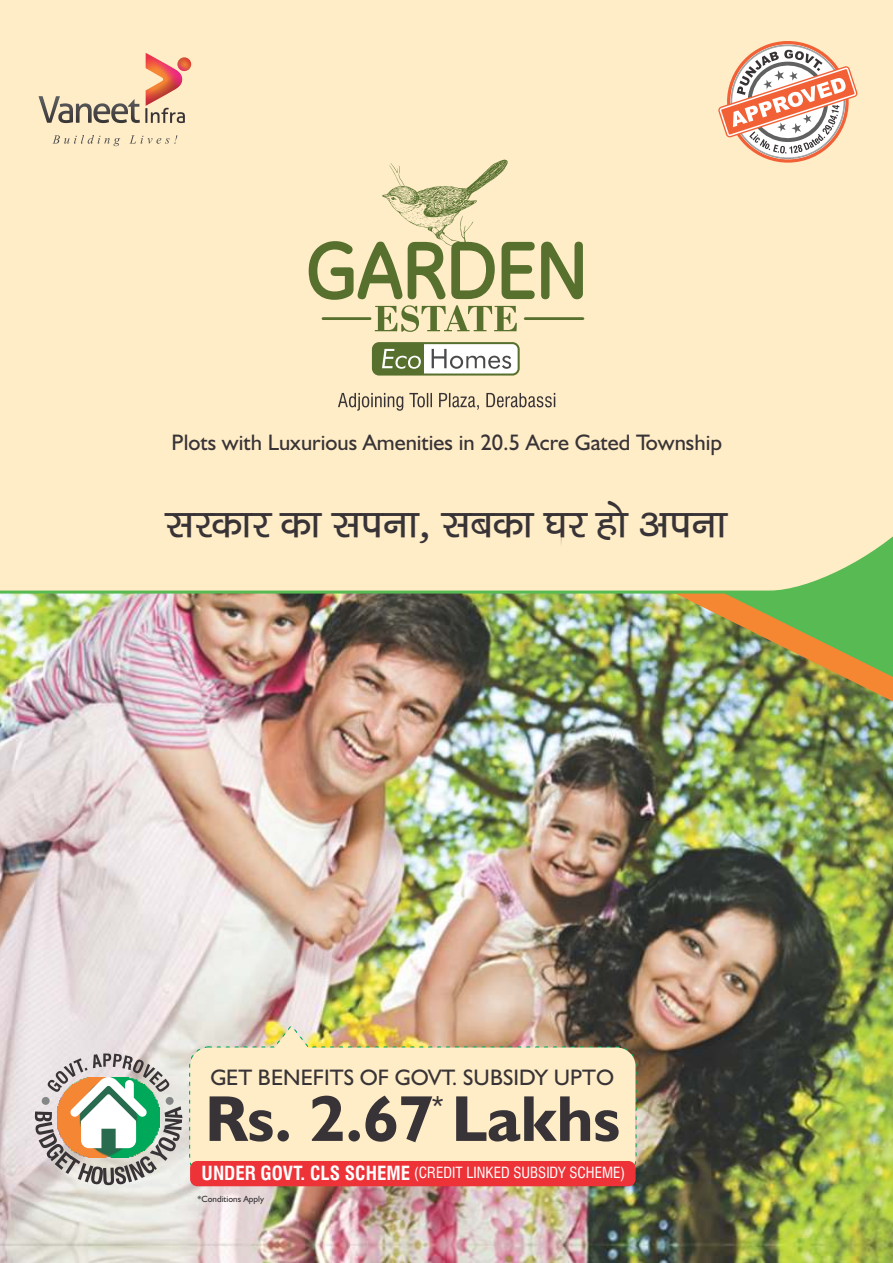
<style>
.page{position:relative;width:893px;height:1263px;background:#fff}
.page>*{position:absolute;margin:0;border:0;box-sizing:border-box;transform-origin:0 0}
.t1{font:700 65.1px "Humanist 521 BT";color:#383336}
.t2{font:700 48.3px "Kruti Dev 040";letter-spacing:-.015em;color:#383336}
.t3{font:condensed 27.9px "Swiss 721 BT";color:#383336}
.t4{font:22.5px "Humanist 521 BT";color:#383336}
.t5{font:condensed 15px "Swiss 721 BT";color:#fff}
.t6{font:9px "Humanist 521 BT";color:#383336}
.s1{font-weight:700;font-size:19.05px}
</style>
<div class="page">
<img style="left:0;top:918px;width:893px;height:345px">
<img style="left:0;top:595px;width:893px;height:312px">
<div style="left:0;top:0;width:893px;height:595px;background:#ffedc7"></div>
<svg style="left:718px;top:34px;width:140px;height:136px"></svg>
<svg style="left:39px;top:96px;width:100px;height:27px;background:#bdb199"></svg>
<svg style="left:145px;top:53px;width:40px;height:70px;background:#e6a78d"></svg>
<svg style="left:177px;top:57px;width:14px;height:14px"></svg>
<svg style="left:52px;top:135px;width:125px;height:11px"></svg>
<svg style="left:309px;top:160px;width:274px;height:172px;background:#d9d0a4"></svg>
<div style="left:373px;top:343px;width:146px;height:31px;background:#fff;border-radius:6px"></div>
<div style="left:373px;top:343px;width:51px;height:31px;background:#57702e"></div>
<div style="left:372px;top:342px;width:148px;height:34px;border:2px solid #57702e;border-radius:6px"></div>
<svg style="left:432px;top:349px;width:79px;height:20px"></svg>
<svg style="left:382px;top:349px;width:39px;height:20px"></svg>
<hr style="left:322px;top:317px;width:49px;height:3px;background:#57702e">
<hr style="left:524px;top:317px;width:60px;height:3px;background:#57702e;border-radius:2px">
<svg style="left:338px;top:393px;width:217px;height:18px;background:#cfc0a4"></svg>
<img style="left:188px;top:1023px;width:450px;height:156px">
<svg style="left:190px;top:1026px;width:445px;height:140px;background:#f4e2bb"></svg>
<div style="left:190px;top:1161px;width:446px;height:25px;background:#ed3338;border-radius:7px"></div>
<svg style="left:35px;top:1053px;width:147px;height:132px;background:#b7bbab"></svg>
<div style="left:42px;top:1097px;width:8px;height:8px;background:#858787;border-radius:50%"></div>
<div style="left:166px;top:1097px;width:8px;height:8px;background:#858787;border-radius:50%"></div>
<p class="t4" style="left:172px;top:433px;width:552px">Plots with Luxurious Amenities in 20.5 Acre Gated Township</p>
<h2 class="t2" style="left:166px;top:498px;width:563px">ljdkj dk liuk] lcdk ?kj gks viuk</h2>
<p class="t4" style="left:210px;top:1068px;width:405px">GET BENEFITS OF GOVT. SUBSIDY UPTO</p>
<h1 class="t1" style="left:205px;top:1091px;width:417px">Rs. 2.67 Lakhs</h1>
<p class="t5" style="left:202px;top:1167px;width:425px"><span class="s1">UNDER GOVT. CLS SCHEME</span> (CREDIT LINKED SUBSIDY SCHEME)</p>
<p class="t3" style="left:431px;top:1095px;width:15px">*</p>
<p class="t6" style="left:197px;top:1195px;width:68px">*Conditions Apply</p>
</div>
